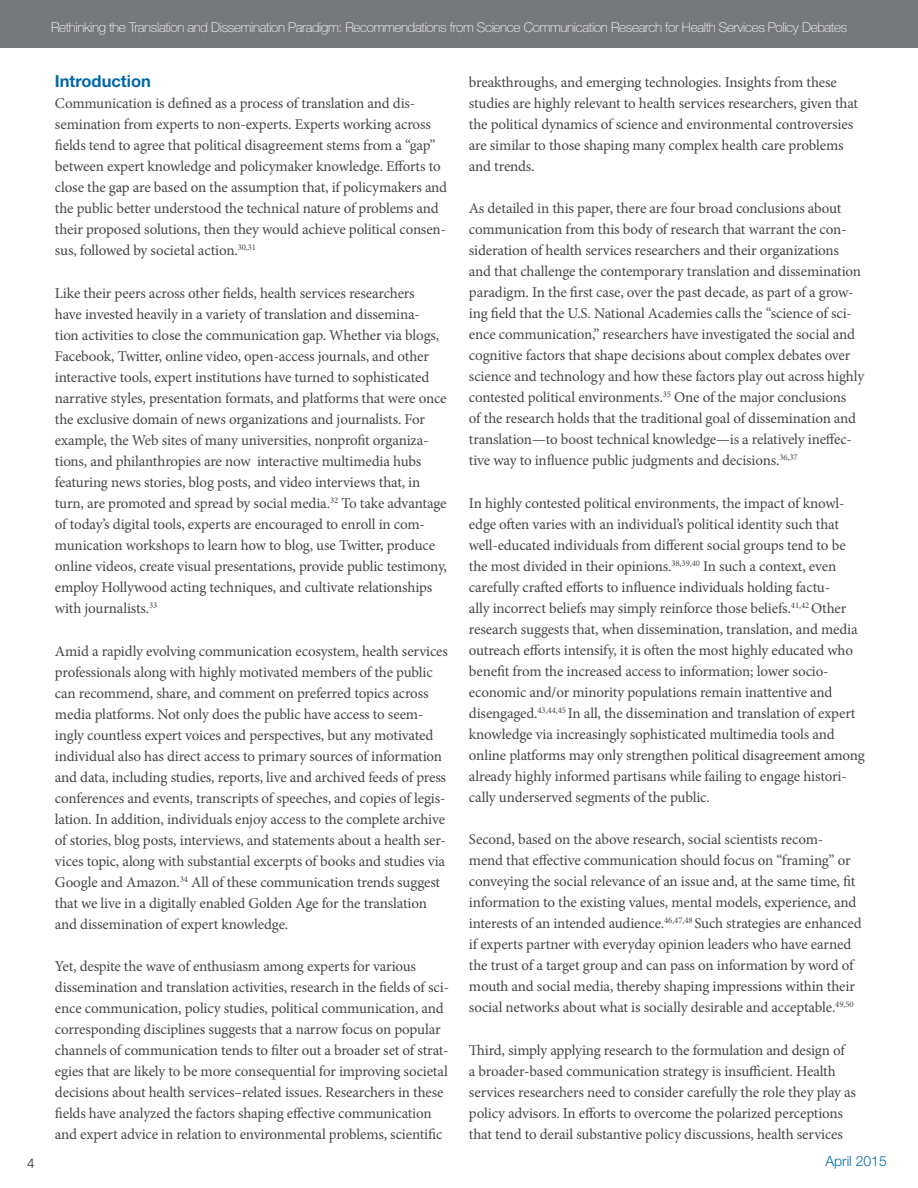
<style>
.page{position:relative;width:918px;height:1188px;background:#fff}
.page>*{position:absolute;margin:0;border:0;box-sizing:border-box;transform-origin:0 0}
.RI_SUB{font:700 16.5px "Helvetica Neue LT Std";color:#0068a9}
.RI_body{font:15px/21px "Minion Pro";letter-spacing:-.01em;color:#454647}
.t1{font:300 13.95px "Helvetica Neue LT Std";color:#0068a9}
.t2{font:100 13.5px "Helvetica Neue LT Std";letter-spacing:-.025em;color:#fff}
.t3{font:300 13.5px "Helvetica Neue LT Std";color:#231f20}
</style>
<div class="page">
<div style="left:0;top:0;width:918px;height:48px;background:#76787b"></div>
<p class="t3" style="left:27px;top:1155px;width:9px">4</p>
<p class="t2" style="left:51px;top:19px;width:798px">Rethinking the Translation and Dissemination Paradigm: Recommendations from Science Communication Research for Health Services Policy Debates</p>
<p class="RI_SUB" style="left:55px;top:71px;width:97px">Introduction</p>
<p class="RI_body" style="left:55px;top:93px;width:394px">Communication is defined as a process of translation and dis&shy;semination from experts to non-experts. Experts working across fields tend to agree that political disagreement stems from a “gap” between expert knowledge and policymaker knowledge. Efforts to close the gap are based on the assumption that, if policymakers and the public better understood the technical nature of problems and their proposed solutions, then they would achieve political consen&shy;sus, followed by societal action.<sup>30,31</sup></p>
<p class="RI_body" style="left:55px;top:283px;width:394px">Like their peers across other fields, health services researchers<br>have invested heavily in a variety of translation and dissemina&shy;tion activities to close the communication gap. Whether via blogs, Facebook, Twitter, online video, open-access journals, and other interactive tools, expert institutions have turned to sophisticated narrative styles, presentation formats, and platforms that were once the exclusive domain of news organizations and journalists. For example, the Web sites of many universities, nonprofit organiza&shy;tions, and philanthropies are now interactive multimedia hubs featuring news stories, blog posts, and video interviews that, in turn, are promoted and spread by social media.<sup>32</sup> To take advantage of today’s digital tools, experts are encouraged to enroll in com&shy;munication workshops to learn how to blog, use Twitter, produce online videos, create visual presentations, provide public testimony, employ Hollywood acting techniques, and cultivate relationships with journalists.<sup>33</sup></p>
<p class="RI_body" style="left:55px;top:640px;width:395px">Amid a rapidly evolving communication ecosystem, health services professionals along with highly motivated members of the public can recommend, share, and comment on preferred topics across media platforms. Not only does the public have access to seem&shy;ingly countless expert voices and perspectives, but any motivated individual also has direct access to primary sources of information and data, including studies, reports, live and archived feeds of press conferences and events, transcripts of speeches, and copies of legis&shy;lation. In addition, individuals enjoy access to the complete archive of stories, blog posts, interviews, and statements about a health ser&shy;vices topic, along with substantial excerpts of books and studies via Google and Amazon.<sup>34</sup> All of these communication trends suggest that we live in a digitally enabled Golden Age for the translation and dissemination of expert knowledge.</p>
<p class="RI_body" style="left:55px;top:956px;width:396px">Yet, despite the wave of enthusiasm among experts for various dissemination and translation activities, research in the fields of sci&shy;ence communication, policy studies, political communication, and corresponding disciplines suggests that a narrow focus on popular channels of communication tends to filter out a broader set of strat&shy;egies that are likely to be more consequential for improving societal decisions about health services–related issues. Researchers in these fields have analyzed the factors shaping effective communication and expert advice in relation to environmental problems, scientific</p>
<p class="RI_body" style="left:469px;top:71px;width:391px">breakthroughs, and emerging technologies. Insights from these studies are highly relevant to health services researchers, given that the political dynamics of science and environmental controversies are similar to those shaping many complex health care problems and trends.</p>
<p class="RI_body" style="left:469px;top:198px;width:397px">As detailed in this paper, there are four broad conclusions about communication from this body of research that warrant the con&shy;sideration of health services researchers and their organizations and that challenge the contemporary translation and dissemination paradigm. In the first case, over the past decade, as part of a grow&shy;ing field that the U.S. National Academies calls the “science of sci&shy;ence communication,” researchers have investigated the social and cognitive factors that shape decisions about complex debates over science and technology and how these factors play out across highly contested political environments.<sup>35</sup> One of the major conclusions<br>of the research holds that the traditional goal of dissemination and translation—to boost technical knowledge—is a relatively ineffec&shy;tive way to influence public judgments and decisions.<sup>36,37</sup></p>
<p class="RI_body" style="left:469px;top:492px;width:397px">In highly contested political environments, the impact of knowl&shy;edge often varies with an individual’s political identity such that well-educated individuals from different social groups tend to be the most divided in their opinions.<sup>38,39,40</sup> In such a context, even carefully crafted efforts to influence individuals holding factu-<br>ally incorrect beliefs may simply reinforce those beliefs.<sup>41,42</sup> Other research suggests that, when dissemination, translation, and media outreach efforts intensify, it is often the most highly educated who benefit from the increased access to information; lower socio&shy;economic and/or minority populations remain inattentive and disengaged.<sup>43,44,45</sup> In all, the dissemination and translation of expert knowledge via increasingly sophisticated multimedia tools and online platforms may only strengthen political disagreement among already highly informed partisans while failing to engage histori&shy;cally underserved segments of the public.</p>
<p class="RI_body" style="left:469px;top:829px;width:394px">Second, based on the above research, social scientists recom-<br>mend that effective communication should focus on “framing” or conveying the social relevance of an issue and, at the same time, fit information to the existing values, mental models, experience, and interests of an intended audience.<sup>46,47,48</sup> Such strategies are enhanced if experts partner with everyday opinion leaders who have earned the trust of a target group and can pass on information by word of mouth and social media, thereby shaping impressions within their social networks about what is socially desirable and acceptable.<sup>49,50</sup></p>
<p class="RI_body" style="left:469px;top:1040px;width:389px">Third, simply applying research to the formulation and design of<br>a broader-based communication strategy is insufficient. Health services researchers need to consider carefully the role they play as policy advisors. In efforts to overcome the polarized perceptions that tend to derail substantive policy discussions, health services</p>
<p class="t1" style="left:825px;top:1152px;width:63px">April 2015</p>
</div>
